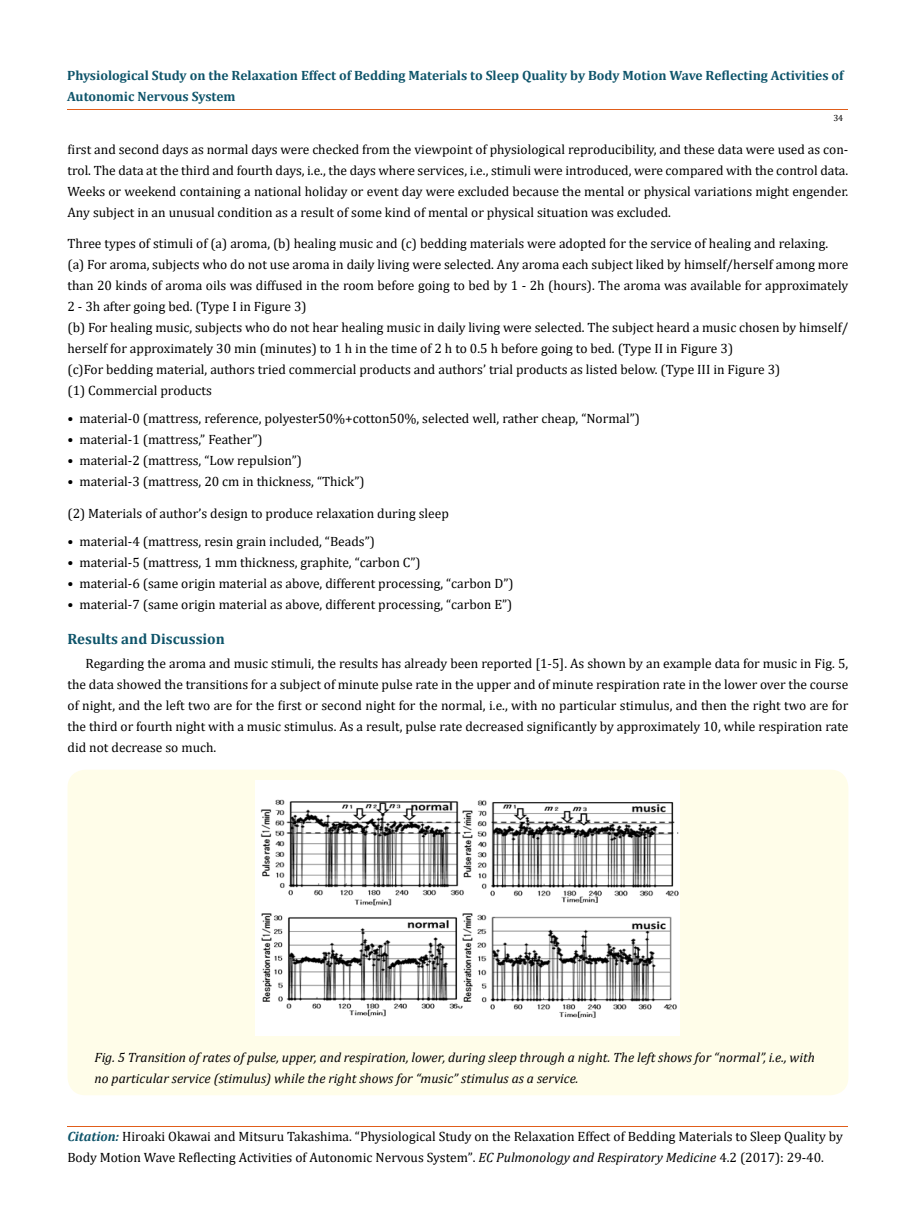
<style>
.page{position:relative;width:917px;height:1205px;background:#fff}
.page>*{position:absolute;margin:0;border:0;box-sizing:border-box;transform-origin:0 0}
.t1{font:700 15px "Cambria";color:#0e546a}
.t2{font:13.5px/21px "Cambria";color:#000}
.t3{font:italic 13.5px/21px "Cambria";color:#000}
.t4{font:700 13.5px/21px "Cambria";color:#0e546a}
.t5{font:9px "Cambria";color:#000}
.s1{font-weight:700;font-style:italic;color:#0e546a}
.s2{font-size:13.35px}
.s3{font-style:italic}
</style>
<div class="page">
<hr style="left:68px;top:1126px;width:780px;height:1px;background:#e05d1a">
<div style="left:68px;top:769px;width:780px;height:326px;background:#fffde9;border-radius:18px"></div>
<img style="left:255px;top:780px;width:424px;height:255px">
<p class="t4" style="left:67px;top:64px;width:778px">Physiological Study on the Relaxation Effect of Bedding Materials to Sleep Quality by Body Motion Wave Reflecting Activities of<br>Autonomic Nervous System</p>
<p class="t5" style="left:833px;top:113px;width:11px">34</p>
<p class="t2" style="left:68px;top:139px;width:782px;text-align:justify">first and second days as normal days were checked from the viewpoint of physiological reproducibility, and these data were used as con&shy;trol. The data at the third and fourth days, i.e., the days where services, i.e., stimuli were introduced, were compared with the control data.<br>Weeks or weekend containing a national holiday or event day were excluded because the mental or physical variations might engender.<br>Any subject in an unusual condition as a result of some kind of mental or physical situation was excluded.</p>
<p class="t2" style="left:68px;top:233px;width:782px">Three types of stimuli of (a) aroma, (b) healing music and (c) bedding materials were adopted for the service of healing and relaxing. (a) For aroma, subjects who do not use aroma in daily living were selected. Any aroma each subject liked by himself/herself among more than 20 kinds of aroma oils was diffused in the room before going to bed by 1 - 2h (hours). The aroma was available for approximately 2 - 3h after going bed. (Type I in Figure 3)<br>(b) For healing music, subjects who do not hear healing music in daily living were selected. The subject heard a music chosen by himself/ herself for approximately 30 min (minutes) to 1 h in the time of 2 h to 0.5 h before going to bed. (Type II in Figure 3)<br>(c)For bedding material, authors tried commercial products and authors’ trial products as listed below. (Type III in Figure 3)<br>(1) Commercial products</p>
<p class="t2" style="left:68px;top:408px;width:574px">• material-0 (mattress, reference, polyester50%+cotton50%, selected well, rather cheap, “Normal”)</p>
<p class="t2" style="left:68px;top:429px;width:197px">• material-1 (mattress,” Feather”)</p>
<p class="t2" style="left:68px;top:450px;width:236px">• material-2 (mattress, “Low repulsion”)</p>
<p class="t2" style="left:68px;top:471px;width:298px">• material-3 (mattress, 20 cm in thickness, “Thick”)</p>
<p class="t2" style="left:68px;top:502px;width:383px">(2) Materials of author’s design to produce relaxation during sleep</p>
<p class="t2" style="left:68px;top:531px;width:309px">• material-4 (mattress, resin grain included, “Beads”)</p>
<p class="t2" style="left:68px;top:552px;width:354px">• material-5 (mattress, 1 mm thickness, graphite, “carbon C”)</p>
<p class="t2" style="left:68px;top:573px;width:447px">• material-6 (same origin material as above, different processing, “carbon D”)</p>
<p class="t2" style="left:68px;top:594px;width:446px">• material-7 (same origin material as above, different processing, “carbon E”)</p>
<p class="t1" style="left:68px;top:628px;width:159px">Results and Discussion</p>
<p class="t2" style="left:68px;top:652px;width:782px;text-align:justify;text-indent:18px">Regarding the aroma and music stimuli, the results has already been reported [1-5]. As shown by an example data for music in Fig. 5, the data showed the transitions for a subject of minute pulse rate in the upper and of minute respiration rate in the lower over the course of night, and the left two are for the first or second night for the normal, i.e., with no particular stimulus, and then the right two are for the third or fourth night with a music stimulus. As a result, pulse rate decreased significantly by approximately 10, while respiration rate did not decrease so much.</p>
<p class="t3" style="left:94px;top:1046px;width:721px">Fig. 5 Transition of rates of pulse, upper, and respiration, lower, during sleep through a night. The left shows for “normal”, i.e., with no particular service (stimulus) while the right shows for “music” stimulus as a service.</p>
<p class="t2" style="left:67px;top:1126px;width:777px"><span class="s1">Citation:</span> Hiroaki Okawai and Mitsuru Takashima. “Physiological Study on the Relaxation Effect of Bedding Materials to Sleep Quality by<br>Body Motion Wave Reflecting Activities of Autonomic Nervous System”<span class="s2">.</span> <span class="s3">EC Pulmonology and Respiratory Medicine</span> <span class="s2">4</span>.2 (2017): 29-40.</p>
</div>
